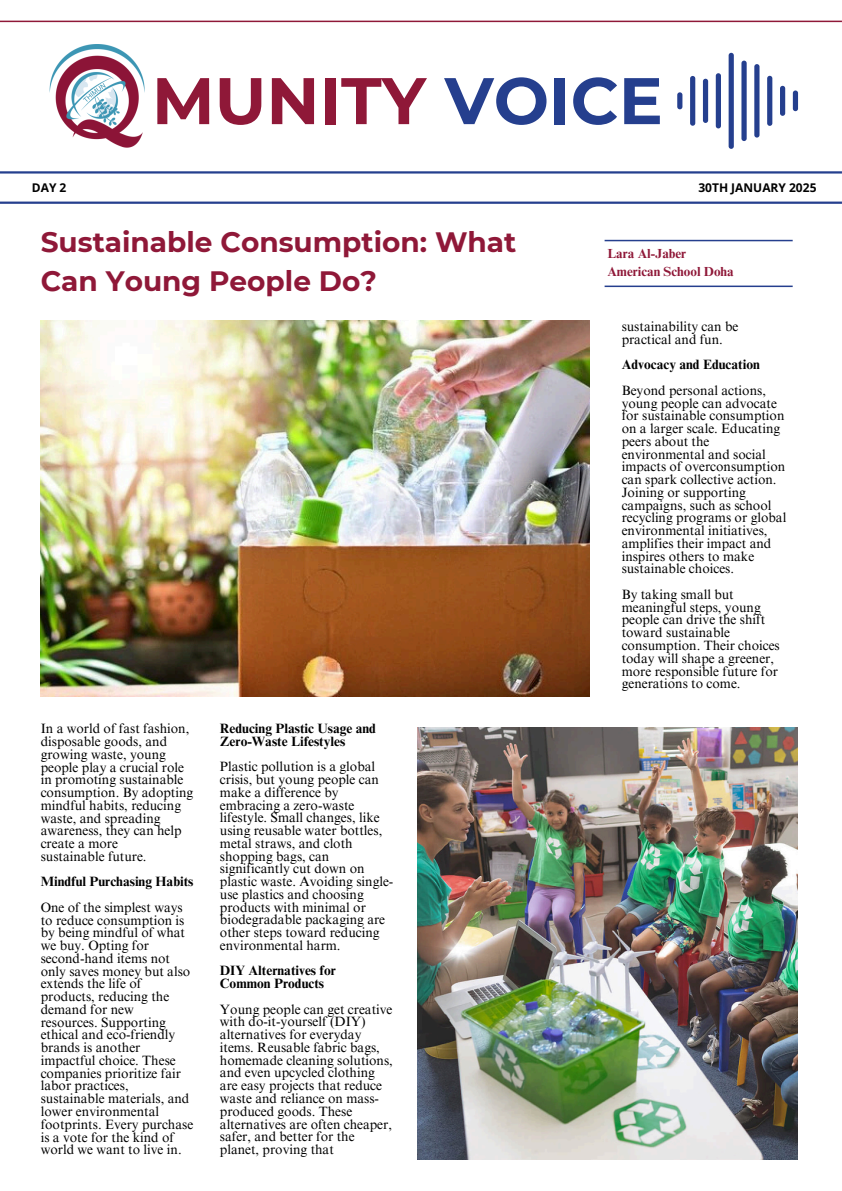
<style>
.page{position:relative;width:842px;height:1191px;background:#fff}
.page>*{position:absolute;margin:0;border:0;box-sizing:border-box;transform-origin:0 0}
.t1{font:700 65.7px "Montserrat";color:#8f1838}
.t2{font:700 28px/39px "Montserrat";color:#8f1838}
.t3{font:13.5px/12.8px "Times NRMT Pro";color:#000}
.t4{font:700 13.5px/12.8px "Times NRMT Pro";color:#000}
.t5{font:700 13.1px/18px "Times NRMT Pro";color:#8f1838}
.t6{font:700 12px "Open Sans";color:#000}
.s1{color:#253f8e}
</style>
<div class="page">
<hr style="left:0;top:21px;width:842px;height:1px;background:#8f1838">
<hr style="left:0;top:171px;width:842px;height:2px;background:#253f8e">
<img style="left:49px;top:44px;width:96px;height:104px">
<hr style="left:0;top:201px;width:842px;height:3px;background:#253f8e">
<div style="left:677px;top:92px;width:5px;height:17px;background:#253f8e;border-radius:3px"></div>
<div style="left:690px;top:76px;width:5px;height:50px;background:#253f8e;border-radius:3px"></div>
<div style="left:703px;top:79px;width:5px;height:44px;background:#253f8e;border-radius:3px"></div>
<div style="left:716px;top:73px;width:5px;height:55px;background:#253f8e;border-radius:3px"></div>
<div style="left:729px;top:53px;width:5px;height:96px;background:#253f8e;border-radius:3px"></div>
<div style="left:741px;top:61px;width:6px;height:80px;background:#253f8e;border-radius:3px"></div>
<div style="left:754px;top:64px;width:5px;height:73px;background:#253f8e;border-radius:3px"></div>
<div style="left:767px;top:76px;width:5px;height:50px;background:#253f8e;border-radius:3px"></div>
<div style="left:780px;top:86px;width:5px;height:30px;background:#253f8e;border-radius:3px"></div>
<div style="left:793px;top:90px;width:5px;height:21px;background:#253f8e;border-radius:3px"></div>
<hr style="left:605px;top:240px;width:188px;height:1px;background:#253f8e">
<hr style="left:605px;top:285px;width:188px;height:2px;background:#253f8e">
<img style="left:41px;top:320px;width:548px;height:376px">
<img style="left:417px;top:727px;width:381px;height:432px">
<h4 class="t6" style="left:32px;top:179px;width:36px">DAY 2</h4>
<p class="t1" style="left:152px;top:60px;width:512px">MUNITY <span class="s1">VOICE</span></p>
<p class="t6" style="left:698px;top:179px;width:120px">30TH JANUARY 2025</p>
<p class="t2" style="left:41px;top:222px;width:477px">Sustainable Consumption: What<br>Can Young People Do?</p>
<p class="t3" style="left:41px;top:723px;width:154px">In a world of fast fashion, disposable goods, and growing waste, young people play a crucial role in promoting sustainable consumption. By adopting mindful habits, reducing waste, and spreading awareness, they can help create a more<br>sustainable future.</p>
<h4 class="t4" style="left:41px;top:876px;width:154px">Mindful Purchasing Habits</h4>
<h3 class="t3" style="left:41px;top:902px;width:154px">One of the simplest ways to reduce consumption is by being mindful of what we buy. Opting for second-hand items not only saves money but also extends the life of products, reducing the demand for new resources. Supporting ethical and eco-friendly brands is another impactful choice. These companies prioritize fair labor practices, sustainable materials, and lower environmental footprints. Every purchase is a vote for the kind of world we want to live in.</h3>
<p class="t4" style="left:220px;top:723px;width:158px">Reducing Plastic Usage and<br>Zero-Waste Lifestyles</p>
<h1 class="t3" style="left:220px;top:761px;width:175px">Plastic pollution is a global crisis, but young people can make a difference by embracing a zero-waste lifestyle. Small changes, like using reusable water bottles, metal straws, and cloth shopping bags, can significantly cut down on plastic waste. Avoiding single&shy;use plastics and choosing products with minimal or biodegradable packaging are other steps toward reducing environmental harm.</h1>
<p class="t4" style="left:220px;top:965px;width:118px">DIY Alternatives for<br>Common Products</p>
<p class="t3" style="left:220px;top:1004px;width:174px">Young people can get creative with do-it-yourself (DIY) alternatives for everyday items. Reusable fabric bags, homemade cleaning solutions, and even upcycled clothing are easy projects that reduce waste and reliance on mass&shy;produced goods. These alternatives are often cheaper, safer, and better for the planet, proving that</p>
<h3 class="t5" style="left:607px;top:246px;width:128px">Lara Al-Jaber<br>American School Doha</h3>
<p class="t3" style="left:622px;top:322px;width:118px">sustainability can be practical and fun.</p>
<p class="t4" style="left:622px;top:360px;width:140px">Advocacy and Education</p>
<p class="t3" style="left:622px;top:385px;width:166px">Beyond personal actions, young people can advocate for sustainable consumption on a larger scale. Educating peers about the environmental and social impacts of overconsumption can spark collective action.<br>Joining or supporting campaigns, such as school recycling programs or global environmental initiatives, amplifies their impact and inspires others to make sustainable choices.</p>
<h2 class="t3" style="left:622px;top:589px;width:160px">By taking small but meaningful steps, young people can drive the shift toward sustainable consumption. Their choices today will shape a greener, more responsible future for generations to come.</h2>
</div>
